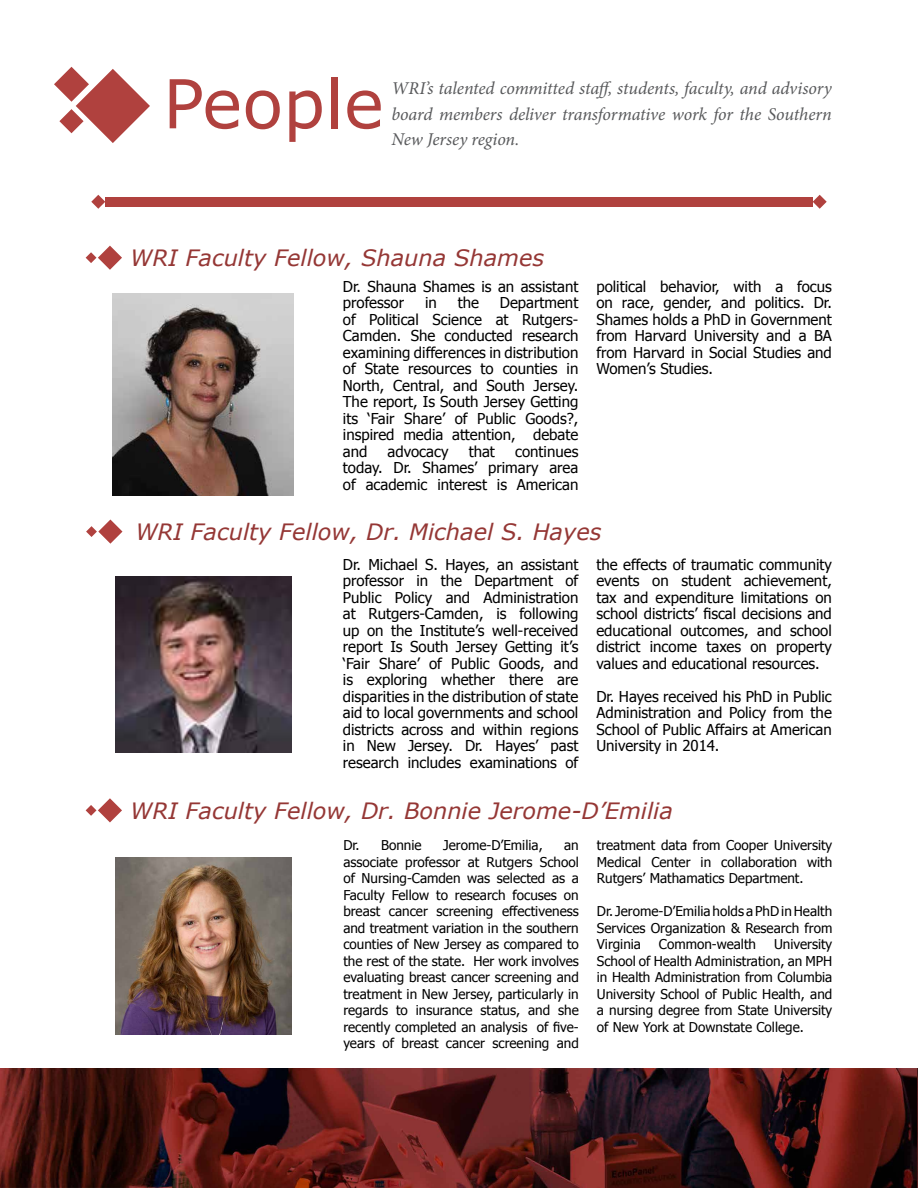
<style>
.page{position:relative;width:918px;height:1188px;background:#fff}
.page>*{position:absolute;margin:0;border:0;box-sizing:border-box;transform-origin:0 0}
.t1{font:67.5px "Verdana";color:#b0413e}
.t2{font:italic 22.5px "Verdana";color:#953735}
.t3{font:italic 18px/25.5px "Minion Pro";letter-spacing:-.01em;color:#58595b;text-align:justify}
.t4{font:15px/16.5px "Tahoma";color:#000;text-align:justify}
.t5{font:13.5px/16.5px "Tahoma";color:#000;text-align:justify}
</style>
<div class="page">
<svg style="left:54px;top:67px;width:96px;height:76px"></svg>
<div style="left:105px;top:197px;width:708px;height:10px;background:#b0413e"></div>
<svg style="left:91px;top:195px;width:14px;height:14px"></svg>
<svg style="left:813px;top:195px;width:14px;height:14px"></svg>
<svg style="left:86px;top:246px;width:36px;height:24px"></svg>
<img style="left:112px;top:293px;width:181px;height:203px">
<svg style="left:86px;top:520px;width:36px;height:24px"></svg>
<img style="left:115px;top:576px;width:177px;height:176px">
<svg style="left:86px;top:798px;width:36px;height:24px"></svg>
<img style="left:115px;top:858px;width:177px;height:176px">
<img style="left:0;top:1068px;width:917px;height:120px">
<img style="left:917px;top:1068px;width:1px;height:120px">
<h1 class="t1" style="left:163px;top:57px;width:222px">People</h1>
<p class="t3" style="left:392px;top:76px;width:442px">WRI’s talented committed staff, students, faculty, and advisory board members deliver transformative work for the Southern New Jersey region.</p>
<h2 class="t2" style="left:130px;top:243px;width:416px">WRI Faculty Fellow, Shauna Shames</h2>
<p class="t4" style="left:343px;top:278px;width:237px">Dr. Shauna Shames is an assistant professor</p>
<p class="t4" style="left:425px;top:294px;width:13px">in</p>
<p class="t4" style="left:458px;top:294px;width:23px">the</p>
<p class="t4" style="left:343px;top:294px;width:237px;text-indent:157px">Department of Political Science at Rutgers-Camden. She conducted research examining differences in distribution of State resources to counties in North, Central, and South Jersey.<br>The report, Is South Jersey Getting its ‘Fair Share’ of Public Goods?, inspired media attention, debate and</p>
<p class="t4" style="left:388px;top:443px;width:62px">advocacy</p>
<p class="t4" style="left:469px;top:443px;width:28px">that</p>
<p class="t4" style="left:343px;top:443px;width:237px;text-indent:172px">continues today. Dr. Shames’ primary area of academic interest is American</p>
<p class="t4" style="left:596px;top:278px;width:237px">political behavior, with a focus on race, gender, and politics. Dr.<br>Shames holds a PhD in Government from Harvard University and a BA from Harvard in Social Studies and Women’s Studies.</p>
<h2 class="t2" style="left:135px;top:516px;width:468px">WRI Faculty Fellow, Dr. Michael S. Hayes</h2>
<p class="t4" style="left:343px;top:555px;width:237px">Dr. Michael S. Hayes, an assistant professor in the Department of Public Policy and Administration at Rutgers-Camden, is following up on the Institute’s well-received report Is South Jersey Getting it’s ‘Fair Share’ of Public Goods, and is exploring whether there are disparities in the distribution of state aid to local governments and school districts across and within regions in New Jersey. Dr. Hayes’ past research includes examinations of</p>
<p class="t4" style="left:596px;top:555px;width:237px">the effects of traumatic community events on student achievement, tax and expenditure limitations on school districts’ fiscal decisions and educational outcomes, and school district income taxes on property values and educational resources.</p>
<p class="t4" style="left:596px;top:687px;width:237px">Dr. Hayes received his PhD in Public Administration and Policy from the School of Public Affairs at American University in 2014.</p>
<h2 class="t2" style="left:130px;top:795px;width:544px">WRI Faculty Fellow, Dr. Bonnie Jerome-D’Emilia</h2>
<p class="t5" style="left:343px;top:837px;width:237px;text-indent:221px">an associate professor at Rutgers School of Nursing-Camden was selected as a Faculty Fellow to research focuses on breast cancer screening effectiveness and treatment variation in the southern counties of New Jersey as compared to the rest of the state. Her work involves evaluating breast cancer screening and treatment in New Jersey, particularly in regards to insurance status, and she recently completed an analysis of five&shy;years of breast cancer screening and</p>
<p class="t5" style="left:597px;top:837px;width:237px">treatment data from Cooper University Medical Center in collaboration with Rutgers’ Mathamatics Department.</p>
<p class="t5" style="left:343px;top:837px;width:80px">Dr. Bonnie</p>
<p class="t5" style="left:443px;top:837px;width:101px">Jerome-D’Emilia,</p>
<p class="t5" style="left:597px;top:903px;width:237px">Dr. Jerome-D’Emilia holds a PhD in Health Services Organization &amp; Research from Virginia</p>
<p class="t5" style="left:659px;top:936px;width:99px">Common-wealth</p>
<p class="t5" style="left:597px;top:936px;width:237px;text-indent:177px">University School of Health Administration, an MPH in Health Administration from Columbia University School of Public Health, and a nursing degree from State University of New York at Downstate College.</p>
</div>
